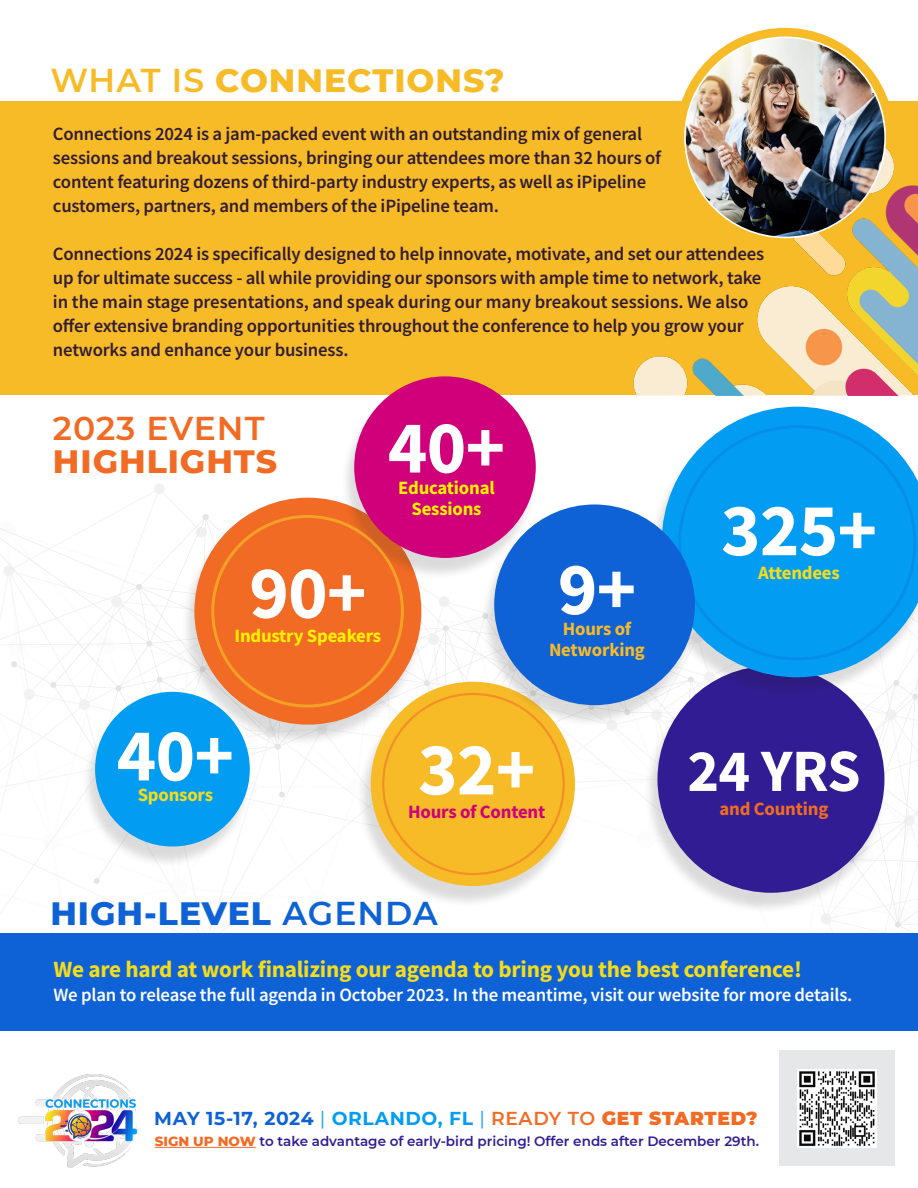
<style>
.page{position:relative;width:918px;height:1188px;background:#fff}
.page>*{position:absolute;margin:0;border:0;box-sizing:border-box;transform-origin:0 0}
.t1{font:700 75px "Source Sans Pro";letter-spacing:-.01em;color:#fff}
.t2{font:700 60px "Source Sans Pro";color:#fff}
.t3{font:800 33px/33px "Montserrat";letter-spacing:.03em;color:#f16b24}
.t4{font:800 33px "Montserrat";letter-spacing:.03em;color:#f7bb28}
.t5{font:800 33px "Montserrat";letter-spacing:.03em;color:#0e62d6}
.t6{font:700 23.25px "Source Sans Pro";letter-spacing:-.01em;color:#f5dc1b}
.t7{font:600 18.75px/24px "Source Sans Pro";letter-spacing:-.01em;color:#321c33}
.t8{font:600 18.75px "Source Sans Pro";letter-spacing:-.01em;color:#fff}
.t9{font:700 18.75px "Montserrat";letter-spacing:.035em;color:#0e62d6}
.t10{font:700 18.75px/21px "Source Sans Pro";letter-spacing:-.01em;color:#fff101;text-align:center}
.t11{font:700 18.75px/21px "Source Sans Pro";letter-spacing:-.01em;color:#f7bb28;text-align:center}
.t12{font:700 18.75px "Source Sans Pro";letter-spacing:-.01em;color:#f5dc1b}
.t13{font:700 18.75px "Source Sans Pro";letter-spacing:-.01em;color:#cf0079}
.t14{font:700 18.75px "Source Sans Pro";letter-spacing:-.01em;color:#f16b24}
.t15{font:600 13.5px "Montserrat";color:#321c94}
.s1{font-weight:600}
.s2{font-weight:400;color:#029df3}
.s3{color:#029df3}
.s4{font-weight:600;color:#f16b24}
.s5{font-weight:900;color:#f16b24}
.s6{font-weight:800;color:#f16b24}
</style>
<div class="page">
<img style="left:0;top:484px;width:918px;height:448px">
<div style="left:676px;top:28px;width:219px;height:219px;background:#f7bb28;border-radius:50%"></div>
<img style="left:19px;top:1075px;width:117px;height:92px">
<div style="left:779px;top:1051px;width:116px;height:115px;background:#e6e7e9"></div>
<div style="left:0;top:102px;width:918px;height:293px;background:#f7bb28"></div>
<img style="left:633px;top:147px;width:285px;height:248px">
<img style="left:685px;top:37px;width:200px;height:200px;border-radius:100px">
<div style="left:0;top:933px;width:918px;height:97px;background:#0e62d6"></div>
<div style="left:180px;top:503px;width:244px;height:244px;background:#231f20;opacity:.16"></div>
<div style="left:194px;top:498px;width:227px;height:227px;background:#f16b24;border-radius:50%"></div>
<div style="left:357px;top:687px;width:221px;height:221px;background:#231f20;opacity:.16"></div>
<div style="left:371px;top:682px;width:204px;height:204px;background:#f7bb28;border-radius:50%"></div>
<div style="left:340px;top:382px;width:198px;height:198px;background:#231f20;opacity:.16"></div>
<div style="left:354px;top:376px;width:182px;height:182px;background:#cf0079;border-radius:50%"></div>
<div style="left:643px;top:671px;width:244px;height:244px;background:#231f20;opacity:.16"></div>
<div style="left:657px;top:666px;width:227px;height:227px;background:#321c94;border-radius:50%"></div>
<div style="left:648px;top:412px;width:270px;height:287px;background:#231f20;opacity:.16"></div>
<svg style="left:662px;top:407px;width:256px;height:270px;fill:#029df3"></svg>
<div style="left:480px;top:510px;width:217px;height:217px;background:#231f20;opacity:.16"></div>
<div style="left:494px;top:504px;width:201px;height:201px;background:#0e62d6;border-radius:50%"></div>
<div style="left:81px;top:697px;width:171px;height:171px;background:#231f20;opacity:.16"></div>
<div style="left:95px;top:692px;width:155px;height:155px;background:#029df3;border-radius:50%"></div>
<img style="left:798px;top:1069px;width:78px;height:79px">
<hr style="left:155px;top:1147px;width:101px;height:1px;background:#f16b24">
<p class="t4" style="left:50px;top:56px;width:456px"><span class="s1">WHAT IS</span> CONNECTIONS?</p>
<p class="t7" style="left:53px;top:122px;width:610px">Connections 2024 is a jam-packed event with an outstanding mix of general sessions and breakout sessions, bringing our attendees more than 32 hours of content featuring dozens of third-party industry experts, as well as iPipeline customers, partners, and members of the iPipeline team.</p>
<p class="t7" style="left:53px;top:242px;width:713px">Connections 2024 is specifically designed to help innovate, motivate, and set our attendees</p>
<p class="t7" style="left:53px;top:266px;width:710px">up for ultimate success - all while providing our sponsors with ample time to network, take</p>
<p class="t7" style="left:53px;top:290px;width:697px">in the main stage presentations, and speak during our many breakout sessions. We also</p>
<p class="t7" style="left:53px;top:314px;width:693px">offer extensive branding opportunities throughout the conference to help you grow your</p>
<p class="t7" style="left:53px;top:338px;width:297px">networks and enhance your business.</p>
<p class="t3" style="left:53px;top:410px;width:226px"><span class="s1">2023 EVENT<br></span>HIGHLIGHTS</p>
<p class="t1" style="left:388px;top:397px;width:119px">40+</p>
<p class="t10" style="left:398px;top:477px;width:98px">Educational<br>Sessions</p>
<p class="t1" style="left:249px;top:542px;width:119px">90+</p>
<p class="t10" style="left:235px;top:625px;width:148px">Industry Speakers</p>
<p class="t1" style="left:558px;top:538px;width:80px">9+</p>
<p class="t11" style="left:549px;top:618px;width:97px">Hours of<br>Networking</p>
<p class="t1" style="left:117px;top:705px;width:119px">40+</p>
<p class="t12" style="left:138px;top:783px;width:77px">Sponsors</p>
<p class="t1" style="left:418px;top:719px;width:119px">32+</p>
<p class="t13" style="left:408px;top:800px;width:139px">Hours of Content</p>
<p class="t1" style="left:721px;top:480px;width:158px">325+</p>
<p class="t12" style="left:758px;top:560px;width:83px">Attendees</p>
<p class="t2" style="left:687px;top:730px;width:175px">24 YRS</p>
<p class="t14" style="left:720px;top:796px;width:110px">and Counting</p>
<p class="t5" style="left:50px;top:889px;width:389px">HIGH-LEVEL <span class="s1">AGENDA</span></p>
<p class="t6" style="left:53px;top:954px;width:750px">We are hard at work finalizing our agenda to bring you the best conference!</p>
<p class="t8" style="left:53px;top:982px;width:800px">We plan to release the full agenda in October 2023. In the meantime, visit our website for more details.</p>
<p class="t9" style="left:154px;top:1105px;width:605px">MAY 15-17, 2024 <span class="s2">|</span> <span class="s3">ORLANDO, FL</span> <span class="s2">|</span> <span class="s4">READY TO</span> <span class="s5">GET STARTED?</span></p>
<p class="t15" style="left:155px;top:1132px;width:606px"><span class="s6">SIGN UP NOW</span> to take advantage of early-bird pricing! Offer ends after December 29th.</p>
</div>
